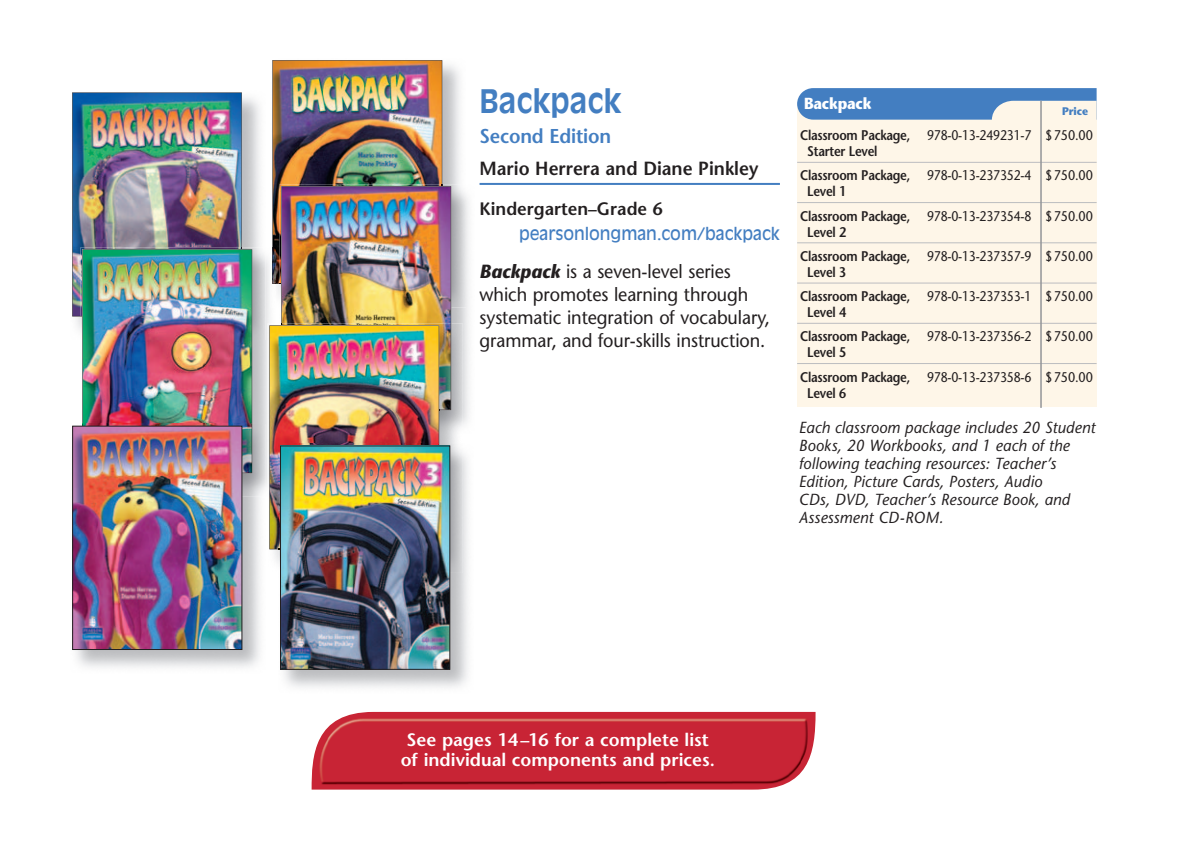
<style>
.page{position:relative;width:1186px;height:851px;background:#fff}
.page>*{position:absolute;margin:0;border:0;box-sizing:border-box;transform-origin:0 0}
.t1{font:700 32px "Antique Olive Std";letter-spacing:.005em;color:#437ec1;scale:.9 1}
.t2{font:600 20px "Stone Sans Std";letter-spacing:-.01em;color:#437ec1;scale:.95 1}
.t3{font:500 19px/23px "Stone Sans Std";letter-spacing:-.005em;color:#231f20;scale:.95 1}
.t4{font:600 19px "Stone Sans Std";color:#231f20;scale:.95 1}
.t5{font:600 18px/20px "Stone Sans Std";color:#fff;text-align:center}
.t6{font:600 18px "Stone Sans Std";color:#231f20}
.t7{font:17px "Antique Olive Std";letter-spacing:-.005em;color:#437ec1;scale:.95 1}
.t8{font:italic 500 16px/18px "Stone Sans Std";letter-spacing:.005em;color:#231f20}
.t9{font:700 16px "Stone Sans Std";letter-spacing:-.015em;color:#fff;scale:.9 1}
.t10{font:500 14px/16px "Stone Sans Std";letter-spacing:-.02em;color:#231f20;scale:.88 1}
.t11{font:600 14px/16px "Stone Sans Std";letter-spacing:-.02em;color:#231f20;scale:.88 1}
.t12{font:700 11px "Stone Sans Std";letter-spacing:-.005em;color:#437ec1;scale:.95 1}
.s1{font-weight:700;font-style:italic}
.s2{font-weight:500}
.s3{font-weight:600}
</style>
<div class="page">
<div style="left:797px;top:103px;width:300px;height:304px;background:#fef6e8"></div>
<svg style="left:797px;top:88px;width:300px;height:32px"></svg>
<hr style="left:797px;top:162px;width:300px;height:1px;background:#bcbdc0">
<hr style="left:797px;top:202px;width:300px;height:1px;background:#bcbdc0">
<hr style="left:797px;top:242px;width:300px;height:1px;background:#bcbdc0">
<hr style="left:797px;top:282px;width:300px;height:1px;background:#bcbdc0">
<hr style="left:797px;top:322px;width:300px;height:1px;background:#bcbdc0">
<hr style="left:797px;top:363px;width:300px;height:1px;background:#bcbdc0">
<hr style="left:1040px;top:101px;width:2px;height:306px;background:#939598">
<img style="left:312px;top:711px;width:504px;height:78px">
<img style="left:451px;top:197px;width:18px;height:228px">
<img style="left:451px;top:184px;width:15px;height:123px">
<img style="left:252px;top:259px;width:17px;height:227px">
<img style="left:252px;top:247px;width:14px;height:93px">
<img style="left:72px;top:92px;width:180px;height:332px">
<img style="left:72px;top:496px;width:188px;height:172px">
<img style="left:82px;top:424px;width:184px;height:72px">
<img style="left:83px;top:424px;width:169px;height:48px">
<img style="left:74px;top:427px;width:166px;height:220px">
<div style="left:72px;top:425px;width:170px;height:224px;border:1px solid #231f20"></div>
<img style="left:451px;top:323px;width:12px;height:120px">
<img style="left:269px;top:549px;width:9px;height:13px">
<img style="left:267px;top:323px;width:2px;height:163px">
<img style="left:269px;top:60px;width:182px;height:489px">
<img style="left:280px;top:454px;width:188px;height:234px">
<img style="left:278px;top:443px;width:185px;height:129px">
<img style="left:278px;top:443px;width:107px;height:105px">
<img style="left:282px;top:447px;width:166px;height:220px">
<div style="left:280px;top:445px;width:170px;height:224px;border:1px solid #231f20"></div>
<hr style="left:480px;top:183px;width:300px;height:2px;background:#437ec1">
<p class="t1" style="left:480px;top:81px;width:159px">Backpack</p>
<p class="t2" style="left:480px;top:124px;width:140px">Second Edition</p>
<p class="t4" style="left:480px;top:157px;width:295px">Mario Herrera and Diane Pinkley</p>
<p class="t6" style="left:480px;top:198px;width:185px">Kindergarten–Grade 6</p>
<p class="t7" style="left:519px;top:224px;width:276px">pearsonlongman.com/backpack</p>
<p class="t3" style="left:480px;top:259px;width:307px"><span class="s1">Backpack</span> is a seven-level series which promotes learning through systematic integration of vocabulary, grammar, and four-skills instruction.</p>
<p class="t9" style="left:804px;top:93px;width:77px">Backpack</p>
<p class="t12" style="left:1062px;top:104px;width:29px">Price</p>
<p class="t11" style="left:807px;top:127px;width:326px;text-indent:-7px">Classroom Package, <span class="s2">978-0-13-249231-7 $ 750.00<br></span>Starter Level</p>
<p class="t10" style="left:807px;top:167px;width:326px;text-indent:-7px"><span class="s3">Classroom Package,</span> 978-0-13-237352-4 $ 750.00<br><span class="s3">Level 1</span></p>
<p class="t10" style="left:807px;top:208px;width:326px;text-indent:-7px"><span class="s3">Classroom Package,</span> 978-0-13-237354-8 $ 750.00<br><span class="s3">Level 2</span></p>
<p class="t10" style="left:807px;top:248px;width:326px;text-indent:-7px"><span class="s3">Classroom Package,</span> 978-0-13-237357-9 $ 750.00<br><span class="s3">Level 3</span></p>
<p class="t10" style="left:807px;top:288px;width:326px;text-indent:-7px"><span class="s3">Classroom Package,</span> 978-0-13-237353-1 $ 750.00<br><span class="s3">Level 4</span></p>
<p class="t10" style="left:807px;top:328px;width:326px;text-indent:-7px"><span class="s3">Classroom Package,</span> 978-0-13-237356-2 $ 750.00<br><span class="s3">Level 5</span></p>
<p class="t10" style="left:807px;top:368px;width:326px;text-indent:-7px"><span class="s3">Classroom Package,</span> 978-0-13-237358-6 $ 750.00<br><span class="s3">Level 6</span></p>
<p class="t8" style="left:799px;top:418px;width:298px">Each classroom package includes 20 Student Books, 20 Workbooks, and 1 each of the following teaching resources: Teacher’s Edition, Picture Cards, Posters, Audio<br>CDs, DVD, Teacher’s Resource Book, and Assessment CD-ROM.</p>
<p class="t5" style="left:401px;top:729px;width:316px">See pages 14–16 for a complete list of individual components and prices.</p>
</div>
